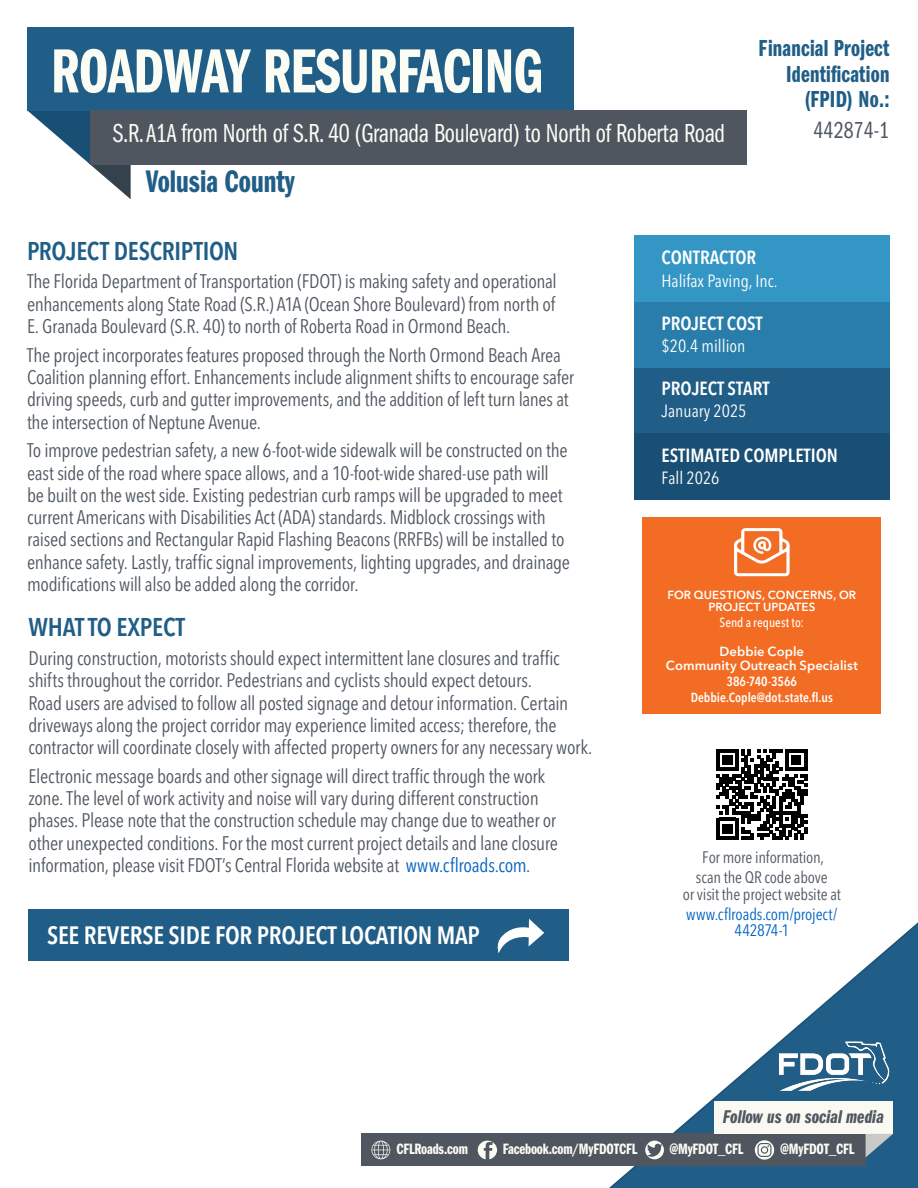
<style>
.page{position:relative;width:918px;height:1188px;background:#fff}
.page>*{position:absolute;margin:0;border:0;box-sizing:border-box;transform-origin:0 0}
.t1{font:64.5px "Franklin Gothic LT Pro Dm Cm";letter-spacing:-.01em;color:#fbfcf4;scale:.96 1}
.t2{font:32.4px "Franklin Gothic LT Pro Dm Cm";color:#215e87;scale:.96 1}
.t3{font:27px "ITC Franklin Gothic Std Bk Cp";letter-spacing:-.01em;color:#fbfcf4;scale:.96 1}
.t4{font:600 condensed 25.5px "Avenir Next LT Pro";letter-spacing:-.015em;color:#215e87}
.t5{font:600 condensed 24.9px "Avenir Next LT Pro";letter-spacing:-.01em;color:#fff}
.t6{font:24px/25.5px "Franklin Gothic LT Pro Dm Cm";letter-spacing:.01em;color:#215e87;text-align:right;scale:.96 1}
.t7{font:24px "ITC Franklin Gothic Std Bk Cp";letter-spacing:.01em;color:#4f5761;scale:.96 1}
.t8{font:condensed 19.5px/22.2px "Avenir Next LT Pro";letter-spacing:-.015em;color:#4f5761}
.t9{font:19.05px "Franklin Gothic LT Pro Dm Cm It";color:#4f5761}
.t10{font:600 condensed 18.9px "Avenir Next LT Pro";color:#fff}
.t11{font:condensed 17.55px "Avenir Next LT Pro";color:#fff}
.t12{font:condensed 16.5px/19.8px "Avenir Next LT Pro";letter-spacing:-.01em;color:#4f5761;text-align:center}
.t13{font:condensed 16.5px/16.2px "Avenir Next LT Pro";letter-spacing:-.01em;color:#0563c1;text-align:center}
.t14{font:15.6px "Franklin Gothic LT Pro Dm Cm";letter-spacing:-.01em;color:#fbfcf4}
.t15{font:600 condensed 13.05px/16px "Avenir Next LT Pro";color:#fff;text-align:center}
.t16{font:600 13.05px/14.5px "Avenir Next LT Pro";letter-spacing:.005em;color:#fff;text-align:center}
.t17{font:500 condensed 13.05px "Avenir Next LT Pro";letter-spacing:.005em;color:#fff}
.t18{font:600 11.7px/11.9px "Avenir Next LT Pro";letter-spacing:.01em;color:#fff;text-align:center}
.s1{color:#0563c1}
.s2{color:#2e6095}
</style>
<div class="page">
<div style="left:27px;top:27px;width:546px;height:83px;background:#215e87"></div>
<svg style="left:27px;top:110px;width:104px;height:89px"></svg>
<div style="left:90px;top:110px;width:656px;height:54px;background:#4f5660"></div>
<div style="left:634px;top:367px;width:255px;height:67px;background:#215e87"></div>
<div style="left:634px;top:235px;width:255px;height:67px;background:#3396c4"></div>
<div style="left:634px;top:302px;width:255px;height:65px;background:#297dab"></div>
<div style="left:634px;top:433px;width:255px;height:67px;background:#1a4f75"></div>
<svg style="left:592px;top:922px;width:326px;height:266px"></svg>
<div style="left:361px;top:1134px;width:505px;height:32px;background:#4f5660"></div>
<svg style="left:478px;top:1141px;width:19px;height:18px"></svg>
<svg style="left:645px;top:1141px;width:19px;height:18px"></svg>
<svg style="left:371px;top:1141px;width:19px;height:18px"></svg>
<svg style="left:755px;top:1140px;width:19px;height:20px"></svg>
<div style="left:714px;top:1102px;width:179px;height:32px;background:#fafaf2"></div>
<svg style="left:866px;top:1134px;width:27px;height:23px"></svg>
<div style="left:643px;top:517px;width:238px;height:197px;background:#f36c23"></div>
<svg style="left:734px;top:528px;width:56px;height:48px"></svg>
<img style="left:775px;top:1037px;width:117px;height:58px">
<div style="left:28px;top:909px;width:541px;height:52px;background:#215e87"></div>
<svg style="left:497px;top:919px;width:47px;height:34px"></svg>
<svg style="left:717px;top:749px;width:90px;height:91px"></svg>
<h1 class="t1" style="left:51px;top:36px;width:514px">ROADWAY RESURFACING</h1>
<h3 class="t3" style="left:113px;top:119px;width:640px">S.R. A1A from North of S.R. 40 (Granada Boulevard) to North of Roberta Road</h3>
<h2 class="t2" style="left:146px;top:163px;width:157px">Volusia County</h2>
<p class="t6" style="left:759px;top:36px;width:138px">Financial Project<br>Identification (FPID) No.:</p>
<p class="t7" style="left:814px;top:117px;width:80px">442874-1</p>
<h3 class="t4" style="left:27px;top:235px;width:213px">PROJECT DESCRIPTION</h3>
<p class="t8" style="left:27px;top:270px;width:531px;text-align:justify">The Florida Department of Transportation (FDOT) is making safety and operational enhancements along State Road (S.R.) A1A (Ocean Shore Boulevard) from north of E. Granada Boulevard (S.R. 40) to north of Roberta Road in Ormond Beach.</p>
<p class="t8" style="left:27px;top:344px;width:549px">The project incorporates features proposed through the North Ormond Beach Area Coalition planning effort. Enhancements include alignment shifts to encourage safer driving speeds, curb and gutter improvements, and the addition of left turn lanes at the intersection of Neptune Avenue.</p>
<p class="t8" style="left:27px;top:439px;width:545px">To improve pedestrian safety, a new 6-foot-wide sidewalk will be constructed on the east side of the road where space allows, and a 10-foot-wide shared-use path will be built on the west side. Existing pedestrian curb ramps will be upgraded to meet current Americans with Disabilities Act (ADA) standards. Midblock crossings with raised sections and Rectangular Rapid Flashing Beacons (RRFBs) will be installed to enhance safety. Lastly, traffic signal improvements, lighting upgrades, and drainage modifications will also be added along the corridor.</p>
<h3 class="t4" style="left:28px;top:612px;width:158px">WHAT TO EXPECT</h3>
<p class="t8" style="left:28px;top:647px;width:565px">During construction, motorists should expect intermittent lane closures and traffic shifts throughout the corridor. Pedestrians and cyclists should expect detours.<br>Road users are advised to follow all posted signage and detour information. Certain driveways along the project corridor may experience limited access; therefore, the contractor will coordinate closely with affected property owners for any necessary work.</p>
<p class="t8" style="left:28px;top:765px;width:531px">Electronic message boards and other signage will direct traffic through the work zone. The level of work activity and noise will vary during different construction phases. Please note that the construction schedule may change due to weather or other unexpected conditions. For the most current project details and lane closure information, please visit FDOT’s Central Florida website at <span class="s1">www.cflroads.com</span><span class="s2">.</span></p>
<p class="t5" style="left:47px;top:920px;width:434px">SEE REVERSE SIDE FOR PROJECT LOCATION MAP</p>
<p class="t10" style="left:662px;top:246px;width:96px">CONTRACTOR</p>
<p class="t11" style="left:662px;top:270px;width:117px">Halifax Paving, Inc.</p>
<p class="t10" style="left:662px;top:312px;width:103px">PROJECT COST</p>
<p class="t11" style="left:662px;top:335px;width:85px">$20.4 million</p>
<p class="t10" style="left:662px;top:377px;width:110px">PROJECT START</p>
<p class="t11" style="left:662px;top:401px;width:86px">January 2025</p>
<p class="t10" style="left:662px;top:443px;width:178px">ESTIMATED COMPLETION</p>
<p class="t11" style="left:662px;top:467px;width:60px">Fall 2026</p>
<p class="t18" style="left:667px;top:589px;width:190px">FOR QUESTIONS, CONCERNS, OR<br>PROJECT UPDATES</p>
<p class="t17" style="left:720px;top:614px;width:86px">Send a request to:</p>
<p class="t16" style="left:666px;top:644px;width:193px">Debbie Cople<br>Community Outreach Specialist</p>
<p class="t15" style="left:691px;top:674px;width:144px">386-740-3566<br>Debbie.Cople@dot.state.fl.us</p>
<p class="t12" style="left:696px;top:847px;width:133px">For more information, scan the QR code above</p>
<p class="t12" style="left:683px;top:885px;width:160px">or visit the project website at</p>
<p class="t13" style="left:686px;top:906px;width:153px">www.cflroads.com/project/<br>442874-1</p>
<p class="t9" style="left:723px;top:1106px;width:163px">Follow us on social media</p>
<p class="t14" style="left:396px;top:1140px;width:73px">CFLRoads.com</p>
<p class="t14" style="left:503px;top:1140px;width:136px">Facebook.com/MyFDOTCFL</p>
<p class="t14" style="left:669px;top:1140px;width:76px">@MyFDOT_CFL</p>
<p class="t14" style="left:780px;top:1140px;width:76px">@MyFDOT_CFL</p>
</div>
